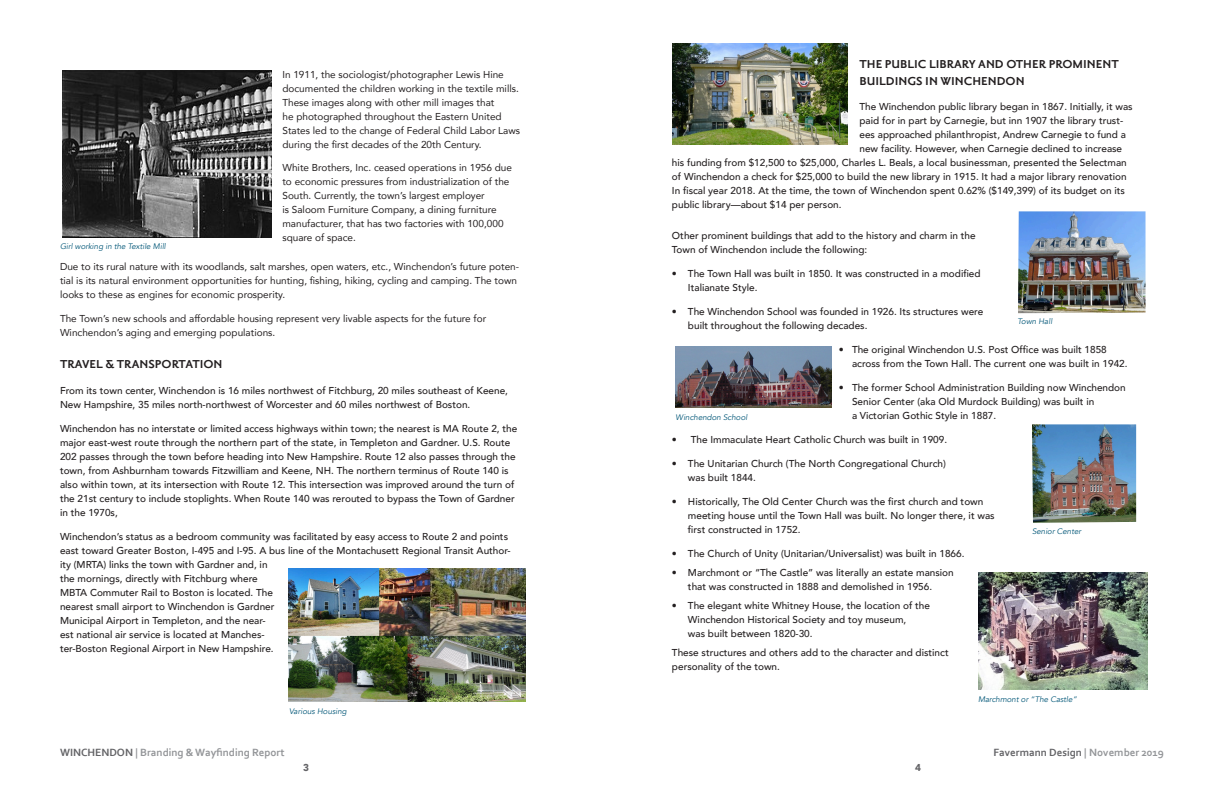
<style>
.page{position:relative;width:1224px;height:792px;background:#fff}
.page>*{position:absolute;margin:0;border:0;box-sizing:border-box;transform-origin:0 0}
.Paragraph_Style_2{font:700 14px/17px "Priori Sans OT";color:#231f20}
.t1{font:700 11px "Corbel";color:#939598}
.t2{font:700 11px "Corbel";color:#636366}
.Paragraph_Style_2-2{font:500 10px/14px "Avenir";color:#231f20}
.Paragraph_Style_2-3{font:10px/14px "Avenir";color:#231f20}
.Paragraph_Style_2-4{font:900 10px "Avenir";color:#636366}
.t3{font:italic 8px "Avenir";color:#005677}
.s1{color:#636366}
.s2{color:#939598}
</style>
<div class="page">
<img style="left:672px;top:43px;width:175px;height:102px">
<img style="left:1018px;top:211px;width:128px;height:102px">
<img style="left:675px;top:347px;width:157px;height:61px">
<img style="left:978px;top:572px;width:170px;height:118px">
<img style="left:289px;top:569px;width:236px;height:133px">
<img style="left:62px;top:71px;width:209px;height:167px">
<img style="left:1032px;top:424px;width:104px;height:99px">
<p class="Paragraph_Style_2-3" style="left:282px;top:68px;width:239px">In 1911, the sociologist/photographer Lewis Hine documented the children working in the textile mills.<br>These images along with other mill images that<br>he photographed throughout the Eastern United States led to the change of Federal Child Labor Laws during the first decades of the 20th Century.</p>
<p class="Paragraph_Style_2-3" style="left:282px;top:161px;width:231px">White Brothers, Inc. ceased operations in 1956 due to economic pressures from industrialization of the South. Currently, the town’s largest employer<br>is Saloom Furniture Company, a dining furniture manufacturer, that has two factories with 100,000 square of space.</p>
<p class="Paragraph_Style_2-3" style="left:60px;top:260px;width:461px">Due to its rural nature with its woodlands, salt marshes, open waters, etc., Winchendon’s future poten&shy;tial is its natural environment opportunities for hunting, fishing, hiking, cycling and camping. The town looks to these as engines for economic prosperity.</p>
<p class="Paragraph_Style_2-3" style="left:60px;top:312px;width:428px">The Town’s new schools and affordable housing represent very livable aspects for the future for<br>Winchendon’s aging and emerging populations.</p>
<p class="Paragraph_Style_2" style="left:60px;top:356px;width:164px">TRAVEL &amp; TRANSPORTATION</p>
<p class="Paragraph_Style_2-2" style="left:60px;top:383px;width:450px">From its town center, Winchendon is 16 miles northwest of Fitchburg, 20 miles southeast of Keene,<br>New Hampshire, 35 miles north-northwest of Worcester and 60 miles northwest of Boston.</p>
<p class="Paragraph_Style_2-2" style="left:60px;top:421px;width:459px">Winchendon has no interstate or limited access highways within town; the nearest is MA Route 2, the major east-west route through the northern part of the state, in Templeton and Gardner. U.S. Route 202 passes through the town before heading into New Hampshire. Route 12 also passes through the town, from Ashburnham towards Fitzwilliam and Keene, NH. The northern terminus of Route 140 is also within town, at its intersection with Route 12. This intersection was improved around the turn of the 21st century to include stoplights. When Route 140 was rerouted to bypass the Town of Gardner in the 1970s,</p>
<p class="Paragraph_Style_2-2" style="left:60px;top:529px;width:452px">Winchendon’s status as a bedroom community was facilitated by easy access to Route 2 and points east toward Greater Boston, I-495 and I-95. A bus line of the Montachusett Regional Transit Author&shy;ity (MRTA) links the town with Gardner and, in<br>the mornings, directly with Fitchburg where<br>MBTA Commuter Rail to Boston is located. The<br>nearest small airport to Winchendon is Gardner<br>Municipal Airport in Templeton, and the near-<br>est national air service is located at Manches-<br>ter-Boston Regional Airport in New Hampshire.</p>
<p class="t3" style="left:60px;top:242px;width:107px">Girl working in the Textile Mill</p>
<p class="t3" style="left:289px;top:706px;width:59px">Various Housing</p>
<p class="Paragraph_Style_2" style="left:860px;top:56px;width:261px">THE PUBLIC LIBRARY AND OTHER PROMINENT<br>BUILDINGS IN WINCHENDON</p>
<p class="Paragraph_Style_2-2" style="left:860px;top:99px;width:275px">The Winchendon public library began in 1867. Initially, it was</p>
<p class="Paragraph_Style_2-2" style="left:860px;top:113px;width:265px">paid for in part by Carnegie, but inn 1907 the library trust-</p>
<p class="Paragraph_Style_2-2" style="left:860px;top:127px;width:268px">ees approached philanthropist, Andrew Carnegie to fund a</p>
<p class="Paragraph_Style_2-2" style="left:860px;top:141px;width:264px">new facility. However, when Carnegie declined to increase</p>
<p class="Paragraph_Style_2-2" style="left:672px;top:155px;width:456px">his funding from $12,500 to $25,000, Charles L. Beals, a local businessman, presented the Selectman</p>
<p class="Paragraph_Style_2-2" style="left:672px;top:169px;width:456px">of Winchendon a check for $25,000 to build the new library in 1915. It had a major library renovation</p>
<p class="Paragraph_Style_2-2" style="left:672px;top:183px;width:454px">In fiscal year 2018. At the time, the town of Winchendon spent 0.62% ($149,399) of its budget on its</p>
<p class="Paragraph_Style_2-2" style="left:672px;top:197px;width:171px">public library—about $14 per person.</p>
<p class="Paragraph_Style_2-2" style="left:672px;top:228px;width:305px">Other prominent buildings that add to the history and charm in the<br>Town of Winchendon include the following:</p>
<p class="Paragraph_Style_2-2" style="left:688px;top:266px;width:294px;text-indent:-16px">• The Town Hall was built in 1850. It was constructed in a modified<br>Italianate Style.</p>
<p class="Paragraph_Style_2-2" style="left:688px;top:304px;width:297px;text-indent:-16px">• The Winchendon School was founded in 1926. Its structures were built throughout the following decades.</p>
<p class="Paragraph_Style_2-2" style="left:852px;top:342px;width:277px;text-indent:-13px">• The original Winchendon U.S. Post Office was built 1858 across from the Town Hall. The current one was built in 1942.</p>
<p class="Paragraph_Style_2-2" style="left:852px;top:380px;width:275px;text-indent:-13px">• The former School Administration Building now Winchendon<br>Senior Center (aka Old Murdock Building) was built in<br>a Victorian Gothic Style in 1887.</p>
<p class="Paragraph_Style_2-2" style="left:672px;top:432px;width:277px">• The Immaculate Heart Catholic Church was built in 1909.</p>
<p class="Paragraph_Style_2-2" style="left:688px;top:456px;width:259px;text-indent:-16px">• The Unitarian Church (The North Congregational Church) was built 1844.</p>
<p class="Paragraph_Style_2-2" style="left:688px;top:494px;width:308px;text-indent:-16px">• Historically, The Old Center Church was the first church and town meeting house until the Town Hall was built. No longer there, it was first constructed in 1752.</p>
<p class="Paragraph_Style_2-2" style="left:672px;top:546px;width:294px">• The Church of Unity (Unitarian/Universalist) was built in 1866.</p>
<p class="Paragraph_Style_2-2" style="left:672px;top:565px;width:283px;text-align:center">• Marchmont or “The Castle” was literally an estate mansion that was constructed in 1888 and demolished in 1956.</p>
<p class="Paragraph_Style_2-2" style="left:688px;top:598px;width:243px;text-indent:-16px">• The elegant white Whitney House, the location of the<br>Winchendon Historical Society and toy museum,<br>was built between 1820-30.</p>
<p class="Paragraph_Style_2-2" style="left:672px;top:645px;width:278px">These structures and others add to the character and distinct personality of the town.</p>
<p class="t3" style="left:1018px;top:316px;width:36px">Town Hall</p>
<p class="t3" style="left:676px;top:412px;width:73px">Winchendon School</p>
<p class="t3" style="left:1032px;top:526px;width:51px">Senior Center</p>
<p class="t3" style="left:978px;top:694px;width:100px">Marchmont or “The Castle”</p>
<p class="t1" style="left:60px;top:745px;width:226px"><span class="s1">WINCHENDON</span> | Branding &amp; Wayfinding Report</p>
<p class="t2" style="left:993px;top:745px;width:172px">Favermann Design <span class="s2">| November 2019</span></p>
<p class="Paragraph_Style_2-4" style="left:303px;top:759px;width:7px">3</p>
<p class="Paragraph_Style_2-4" style="left:915px;top:759px;width:7px">4</p>
</div>
